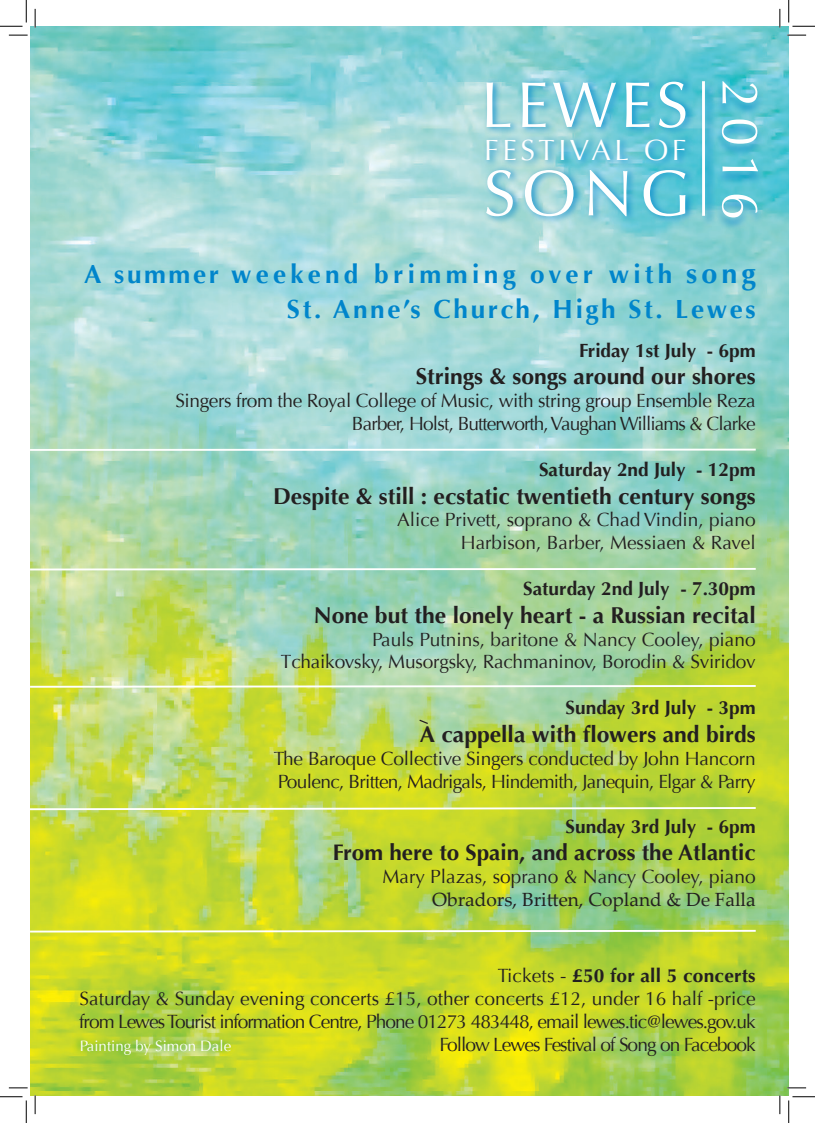
<style>
.page{position:relative;width:815px;height:1123px;background:#fff}
.page>*{position:absolute;margin:0;border:0;box-sizing:border-box;transform-origin:0 0}
.t1{font:64.88px "Optima";letter-spacing:.05em;color:#fff}
.t2{font:51.75px "Optima";color:#fff}
.t3{font:29.12px "Optima";letter-spacing:.12em;color:#fff}
.t4{font:700 26.25px "Optima";letter-spacing:.16em;color:#0085cb}
.t5{font:700 26.25px "Optima";letter-spacing:.1em;color:#0085cb}
.t6{font:700 22.88px "Optima";color:#231f20}
.t7{font:700 22.5px "Optima";color:#231f20}
.t8{font:19.12px "Optima";letter-spacing:-.02em;color:#231f20}
.t9{font:19.12px "Optima";color:#231f20}
.t10{font:19.12px "Optima";letter-spacing:-.05em;color:#231f20}
.t11{font:700 19.12px "Optima";color:#231f20}
.t12{font:19.12px "Palatino Linotype";color:#231f20}
.t13{font:15px "Optima";color:#fff}
.s1{font-size:28.75px}
.s2{font-weight:400}
</style>
<div class="page">
<img style="left:30px;top:26px;width:758px;height:1069px">
<div style="left:714px;top:81px;width:74px;height:227px;background:#0085cb;opacity:.71"></div>
<div style="left:482px;top:75px;width:306px;height:95px;background:#0088ce;opacity:.71"></div>
<div style="left:482px;top:134px;width:259px;height:63px;background:#0089cf;opacity:.71"></div>
<div style="left:481px;top:163px;width:307px;height:96px;background:#0085cb;opacity:.7"></div>
<hr style="left:30px;top:448px;width:725px;height:3px;background:#fff">
<svg style="left:30px;top:567px;width:727px;height:4px"></svg>
<svg style="left:30px;top:806px;width:727px;height:5px"></svg>
<svg style="left:30px;top:684px;width:727px;height:4px"></svg>
<svg style="left:30px;top:929px;width:727px;height:4px"></svg>
<div style="left:70px;top:1031px;width:189px;height:44px;background:#41ad49;opacity:.75"></div>
<div style="left:411px;top:711px;width:30px;height:26px;background:#fff;opacity:.75"></div>
<svg style="left:418px;top:718px;width:11px;height:7px"></svg>
<svg style="left:9px;top:34px;width:19px;height:2px"></svg>
<svg style="left:787px;top:34px;width:18px;height:2px"></svg>
<svg style="left:9px;top:1087px;width:19px;height:1px"></svg>
<svg style="left:787px;top:1087px;width:18px;height:1px"></svg>
<svg style="left:34px;top:9px;width:2px;height:19px"></svg>
<svg style="left:34px;top:1095px;width:2px;height:19px"></svg>
<svg style="left:778px;top:9px;width:2px;height:19px"></svg>
<svg style="left:778px;top:1095px;width:2px;height:19px"></svg>
<svg style="left:0;top:0;width:27px;height:27px"></svg>
<svg style="left:0;top:1096px;width:27px;height:27px"></svg>
<svg style="left:788px;top:0;width:26px;height:27px"></svg>
<svg style="left:788px;top:1096px;width:26px;height:27px"></svg>
<p class="t1" style="left:480px;top:67px;width:209px">LEWES</p>
<p class="t3" style="left:484px;top:133px;width:204px">FESTIVAL OF</p>
<p class="t1" style="left:483px;top:156px;width:208px">SONG</p>
<p class="t2" style="left:770px;top:80px;width:141px;rotate:90deg">2016</p>
<p class="t4" style="left:84px;top:259px;width:673px">A summer weekend brimming over with <span class="s1">song</span></p>
<p class="t5" style="left:287px;top:294px;width:470px">St. Anne’s Church, High St. Lewes</p>
<p class="t11" style="left:579px;top:339px;width:178px">Friday 1st July - 6pm</p>
<p class="t6" style="left:415px;top:363px;width:341px">Strings &amp; songs around our shores</p>
<p class="t8" style="left:175px;top:390px;width:581px">Singers from the Royal College of Music, with string group Ensemble Reza</p>
<p class="t10" style="left:352px;top:413px;width:405px">Barber, Holst, Butterworth, Vaughan Williams &amp; Clarke</p>
<p class="t11" style="left:539px;top:458px;width:218px">Saturday 2nd July - 12pm</p>
<p class="t6" style="left:273px;top:482px;width:484px">Despite &amp; still : ecstatic twentieth century songs</p>
<p class="t9" style="left:397px;top:509px;width:360px">Alice Privett, soprano &amp; Chad Vindin, piano</p>
<p class="t9" style="left:460px;top:532px;width:296px">Harbison, Barber, Messiaen &amp; Ravel</p>
<p class="t11" style="left:523px;top:577px;width:234px">Saturday 2nd July - 7.30pm</p>
<p class="t6" style="left:314px;top:601px;width:443px">None but the lonely heart - a Russian recital</p>
<p class="t9" style="left:372px;top:628px;width:385px">Pauls Putnins, baritone &amp; Nancy Cooley, piano</p>
<p class="t8" style="left:281px;top:651px;width:476px">Tchaikovsky, Musorgsky, Rachmaninov, Borodin &amp; Sviridov</p>
<p class="t11" style="left:565px;top:696px;width:191px">Sunday 3rd July - 3pm</p>
<p class="t6" style="left:419px;top:720px;width:337px">A cappella with flowers and birds</p>
<p class="t8" style="left:273px;top:747px;width:483px">The Baroque Collective Singers conducted by John Hancorn</p>
<p class="t8" style="left:278px;top:770px;width:479px">Poulenc, Britten, Madrigals, Hindemith, Janequin, Elgar &amp; Parry</p>
<p class="t11" style="left:565px;top:815px;width:191px">Sunday 3rd July - 6pm</p>
<p class="t7" style="left:333px;top:839px;width:424px">From here to Spain, and across the Atlantic</p>
<p class="t9" style="left:382px;top:865px;width:374px">Mary Plazas, soprano &amp; Nancy Cooley, piano</p>
<p class="t12" style="left:432px;top:886px;width:325px">Obradors, Britten, Copland &amp; De Falla</p>
<p class="t11" style="left:497px;top:964px;width:259px"><span class="s2">Tickets -</span> £50 for all 5 concerts</p>
<p class="t9" style="left:80px;top:987px;width:677px">Saturday &amp; Sunday evening concerts £15, other concerts £12, under 16 half -price</p>
<p class="t10" style="left:79px;top:1010px;width:677px">from Lewes Tourist information Centre, Phone 01273 483448, email lewes.tic@lewes.gov.uk</p>
<p class="t10" style="left:439px;top:1033px;width:318px">Follow Lewes Festival of Song on Facebook</p>
<p class="t13" style="left:80px;top:1036px;width:153px">Painting by Simon Dale</p>
</div>
